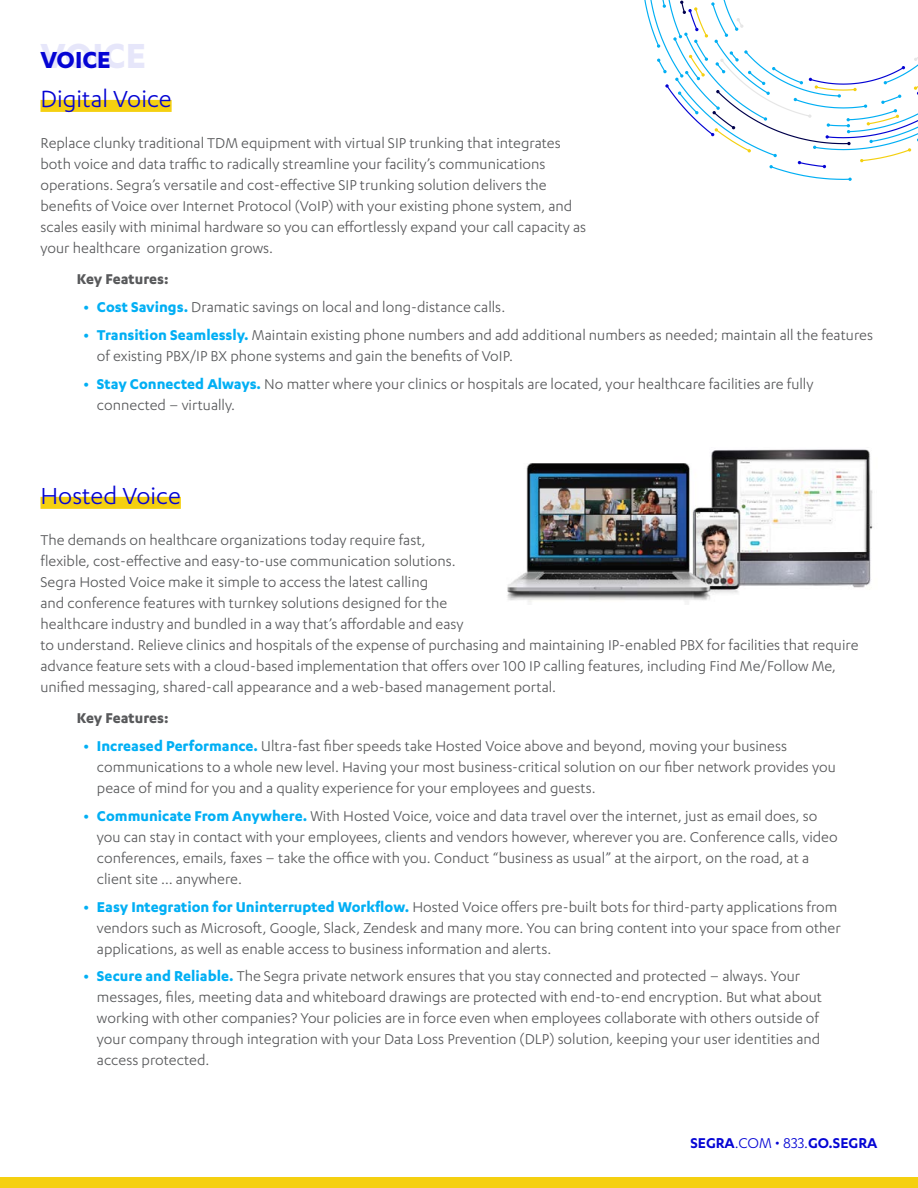
<style>
.page{position:relative;width:918px;height:1188px;background:#fff}
.page>*{position:absolute;margin:0;border:0;box-sizing:border-box;transform-origin:0 0}
.t1{font:700 40.5px "Karbon";color:#0504d4}
.t2{font:27px "Karbon";color:#0504d4}
.t3{font:700 27px "Karbon";color:#0504d4}
.t4{font:16.5px/21px "Karbon";color:#58595b}
.t5{font:700 16.5px "Karbon";color:#58595b}
.t6{font:600 16.5px "Karbon";color:#0505d4}
.s1{font-weight:700;color:#02aff4}
.s2{font-weight:400}
</style>
<div class="page">
<div style="left:40px;top:100px;width:132px;height:12px;background:#f5d010"></div>
<div style="left:40px;top:497px;width:141px;height:12px;background:#f5d010"></div>
<img style="left:507px;top:449px;width:366px;height:155px">
<svg style="left:644px;top:0;width:274px;height:181px"></svg>
<div style="left:0;top:1178px;width:918px;height:10px;background:#f5d010"></div>
<h1 class="t1" style="left:40px;top:33px;width:107px">VOICE</h1>
<h2 class="t3" style="left:40px;top:44px;width:72px">VOICE</h2>
<h2 class="t2" style="left:40px;top:84px;width:133px">Digital Voice</h2>
<p class="t4" style="left:40px;top:132px;width:547px">Replace clunky traditional TDM equipment with virtual SIP trunking that integrates both voice and data traffic to radically streamline your facility’s communications operations. Segra’s versatile and cost-effective SIP trunking solution delivers the benefits of Voice over Internet Protocol (VoIP) with your existing phone system, and scales easily with minimal hardware so you can effortlessly expand your call capacity as your healthcare organization grows.</p>
<p class="t5" style="left:77px;top:270px;width:94px">Key Features:</p>
<p class="t4" style="left:83px;top:296px;width:423px"><span class="s1">• Cost Savings.</span> Dramatic savings on local and long-distance calls.</p>
<p class="t4" style="left:97px;top:324px;width:778px;text-indent:-13px"><span class="s1">• Transition Seamlessly.</span> Maintain existing phone numbers and add additional numbers as needed; maintain all the features of existing PBX/IP BX phone systems and gain the benefits of VoIP.</p>
<p class="t4" style="left:97px;top:373px;width:718px;text-indent:-13px"><span class="s1">• Stay Connected Always.</span> No matter where your clinics or hospitals are located, your healthcare facilities are fully connected – virtually.</p>
<h2 class="t2" style="left:40px;top:481px;width:142px">Hosted Voice</h2>
<p class="t4" style="left:40px;top:529px;width:820px">The demands on healthcare organizations today require fast,<br>flexible, cost-effective and easy-to-use communication solutions.<br>Segra Hosted Voice make it simple to access the latest calling<br>and conference features with turnkey solutions designed for the<br>healthcare industry and bundled in a way that’s affordable and easy<br>to understand. Relieve clinics and hospitals of the expense of purchasing and maintaining IP-enabled PBX for facilities that require advance feature sets with a cloud-based implementation that offers over 100 IP calling features, including Find Me/Follow Me, unified messaging, shared-call appearance and a web-based management portal.</p>
<p class="t5" style="left:77px;top:709px;width:94px">Key Features:</p>
<p class="t4" style="left:97px;top:735px;width:740px;text-indent:-13px"><span class="s1">• Increased Performance.</span> Ultra-fast fiber speeds take Hosted Voice above and beyond, moving your business communications to a whole new level. Having your most business-critical solution on our fiber network provides you peace of mind for you and a quality experience for your employees and guests.</p>
<p class="t4" style="left:97px;top:805px;width:742px;text-indent:-13px"><span class="s1">• Communicate From Anywhere.</span> With Hosted Voice, voice and data travel over the internet, just as email does, so you can stay in contact with your employees, clients and vendors however, wherever you are. Conference calls, video conferences, emails, faxes – take the office with you. Conduct “business as usual” at the airport, on the road, at a client site … anywhere.</p>
<p class="t4" style="left:97px;top:896px;width:745px;text-indent:-13px"><span class="s1">• Easy Integration for Uninterrupted Workflow.</span> Hosted Voice offers pre-built bots for third-party applications from vendors such as Microsoft, Google, Slack, Zendesk and many more. You can bring content into your space from other applications, as well as enable access to business information and alerts.</p>
<p class="t4" style="left:97px;top:965px;width:727px;text-indent:-13px"><span class="s1">• Secure and Reliable.</span> The Segra private network ensures that you stay connected and protected – always. Your messages, files, meeting data and whiteboard drawings are protected with end-to-end encryption. But what about working with other companies? Your policies are in force even when employees collaborate with others outside of your company through integration with your Data Loss Prevention (DLP) solution, keeping your user identities and access protected.</p>
<p class="t6" style="left:690px;top:1133px;width:189px">SEGRA<span class="s2">.COM • 833.</span>GO.SEGRA</p>
</div>
